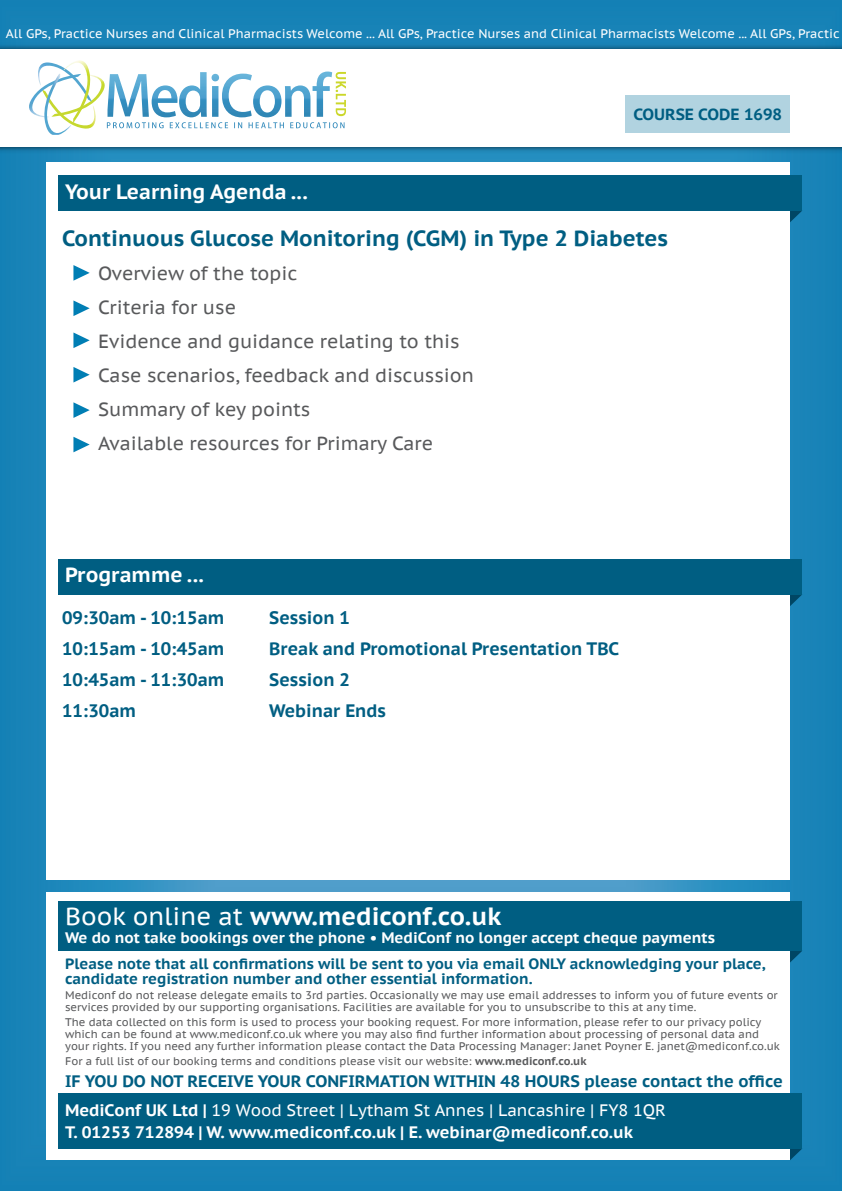
<style>
.page{position:relative;width:842px;height:1191px;background:#fff}
.page>*{position:absolute;margin:0;border:0;box-sizing:border-box;transform-origin:0 0}
.t1{font:700 24.8px "PT Sans Caption";color:#fff}
.t2{font:700 22px "PT Sans Caption";color:#005e82}
.t3{font:700 20.7px "PT Sans Caption";color:#fff}
.t4{font:19px/34px "PT Sans Caption";color:#58595b}
.t5{font:700 18px "PT Sans Caption";color:#005e82}
.t6{font:700 16.6px/29.2px "PT Sans Caption";color:#005e82}
.t7{font:700 16.6px "PT Sans Caption";color:#fff}
.t8{font:700 16.1px "PT Sans Caption";color:#005e82}
.t9{font:700 15.2px "PT Sans Caption";color:#fff}
.t10{font:700 15px/15.2px "PT Sans Caption";color:#005e82}
.t11{font:12.5px "PT Sans Caption";color:#fff}
.t12{font:11px/12px "PT Sans Caption";color:#58595b}
.s1{font-weight:400}
.s2{font-weight:700}
.s3{color:#fff}
.s4{font-weight:400;color:#fff}
</style>
<div class="page">
<img style="left:0;top:0;width:842px;height:1191px">
<div style="left:47px;top:162px;width:743px;height:717px;background:#fff"></div>
<img style="left:0;top:41px;width:842px;height:114px">
<div style="left:0;top:49px;width:842px;height:98px;background:#fff"></div>
<div style="left:625px;top:95px;width:165px;height:37px;background:#b1d3e0"></div>
<svg style="left:790px;top:211px;width:12px;height:11px"></svg>
<div style="left:59px;top:175px;width:743px;height:36px;background:#005e82"></div>
<svg style="left:790px;top:594px;width:12px;height:12px"></svg>
<div style="left:59px;top:559px;width:743px;height:35px;background:#005e82"></div>
<div style="left:47px;top:892px;width:743px;height:267px;background:#fff"></div>
<svg style="left:790px;top:1148px;width:12px;height:12px"></svg>
<div style="left:59px;top:1093px;width:743px;height:55px;background:#005e82"></div>
<svg style="left:790px;top:950px;width:12px;height:12px"></svg>
<div style="left:59px;top:901px;width:743px;height:49px;background:#005e82"></div>
<img style="left:92px;top:75px;width:13px;height:24px">
<img style="left:71px;top:90px;width:26px;height:39px">
<img style="left:29px;top:91px;width:15px;height:26px">
<img style="left:44px;top:102px;width:27px;height:33px">
<img style="left:38px;top:62px;width:26px;height:40px">
<img style="left:64px;top:60px;width:28px;height:63px">
<img style="left:108px;top:72px;width:224px;height:45px">
<img style="left:107px;top:122px;width:200px;height:6px">
<img style="left:310px;top:122px;width:34px;height:6px">
<img style="left:336px;top:72px;width:10px;height:44px">
<svg style="left:73px;top:265px;width:17px;height:16px"></svg>
<svg style="left:73px;top:300px;width:17px;height:16px"></svg>
<svg style="left:73px;top:332px;width:17px;height:16px"></svg>
<svg style="left:73px;top:367px;width:17px;height:15px"></svg>
<svg style="left:73px;top:402px;width:17px;height:16px"></svg>
<svg style="left:73px;top:437px;width:17px;height:15px"></svg>
<p class="t11" style="left:6px;top:26px;width:835px">All GPs, Practice Nurses and Clinical Pharmacists Welcome ... All GPs, Practice Nurses and Clinical Pharmacists Welcome ... All GPs, Practic</p>
<h3 class="t3" style="left:65px;top:178px;width:244px">Your Learning Agenda ...</h3>
<h3 class="t8" style="left:633px;top:103px;width:150px">COURSE CODE 1698</h3>
<h2 class="t2" style="left:62px;top:224px;width:608px">Continuous Glucose Monitoring (CGM) in Type 2 Diabetes</h2>
<h3 class="t4" style="left:98px;top:256px;width:377px">Overview of the topic<br>Criteria for use<br>Evidence and guidance relating to this<br>Case scenarios, feedback and discussion<br>Summary of key points<br>Available resources for Primary Care</h3>
<h3 class="t3" style="left:65px;top:561px;width:140px">Programme ...</h3>
<h3 class="t5" style="left:62px;top:605px;width:164px">09:30am - 10:15am</h3>
<h3 class="t5" style="left:269px;top:605px;width:82px">Session 1</h3>
<h3 class="t5" style="left:62px;top:636px;width:164px">10:15am - 10:45am</h3>
<h3 class="t5" style="left:269px;top:636px;width:351px">Break and Promotional Presentation TBC</h3>
<h3 class="t5" style="left:62px;top:667px;width:164px">10:45am - 11:30am</h3>
<h3 class="t5" style="left:269px;top:667px;width:82px">Session 2</h3>
<h3 class="t5" style="left:62px;top:698px;width:76px">11:30am</h3>
<h3 class="t5" style="left:269px;top:698px;width:118px">Webinar Ends</h3>
<h1 class="t1" style="left:65px;top:899px;width:438px"><span class="s1">Book online at</span> www.mediconf.co.uk</h1>
<h3 class="t9" style="left:65px;top:927px;width:651px">We do not take bookings over the phone • MediConf no longer accept cheque payments</h3>
<h3 class="t10" style="left:65px;top:956px;width:702px">Please note that all confirmations will be sent to you via email ONLY acknowledging your place, candidate registration number and other essential information.</h3>
<p class="t12" style="left:65px;top:989px;width:714px">Mediconf do not release delegate emails to 3rd parties. Occasionally we may use email addresses to inform you of future events or services provided by our supporting organisations. Facilities are available for you to unsubscribe to this at any time.</p>
<p class="t12" style="left:65px;top:1015px;width:716px">The data collected on this form is used to process your booking request. For more information, please refer to our privacy policy which can be found at www.mediconf.co.uk where you may also find further information about processing of personal data and your rights. If you need any further information please contact the Data Processing Manager: Janet Poyner E. janet@mediconf.co.uk</p>
<p class="t12" style="left:65px;top:1054px;width:523px">For a full list of our booking terms and conditions please visit our website: <span class="s2">www.mediconf.co.uk</span></p>
<h3 class="t6" style="left:65px;top:1066px;width:719px">IF YOU DO NOT RECEIVE YOUR CONFIRMATION WITHIN 48 HOURS please contact the office<br><span class="s3">MediConf UK Ltd |</span> <span class="s4">19 Wood Street | Lytham St Annes | Lancashire | FY8 1QR</span></h3>
<h3 class="t7" style="left:65px;top:1121px;width:569px">T. 01253 712894 | W. www.mediconf.co.uk | E. webinar@mediconf.co.uk</h3>
</div>
